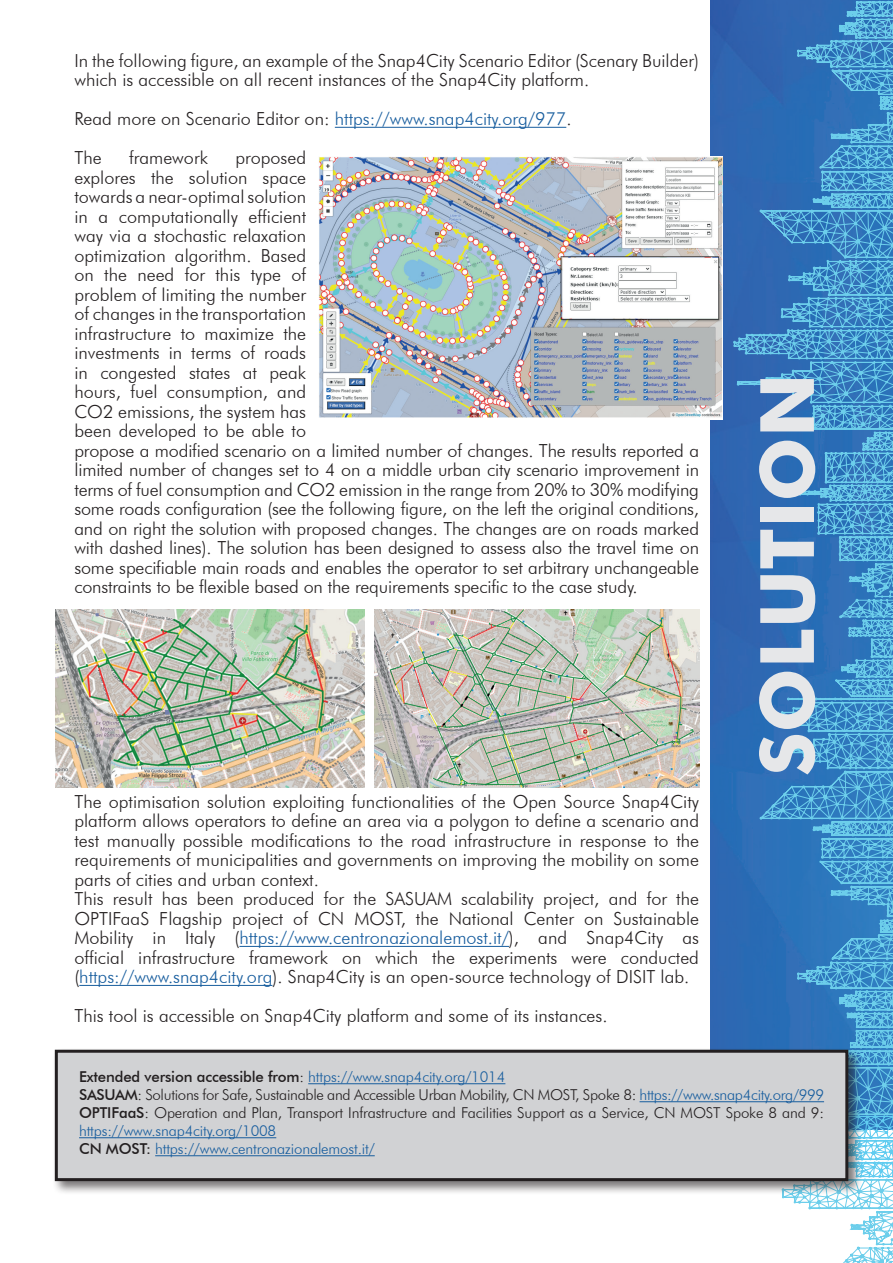
<style>
.page{position:relative;width:893px;height:1263px;background:#fff}
.page>*{position:absolute;margin:0;border:0;box-sizing:border-box;transform-origin:0 0}
.t1{font:700 75px "Futura BT";color:#e6e7e9}
.t2{font:300 18px/19.5px "Futura BT";color:#231f20}
.t3{font:300 18px "Futura BT";color:#175d9e}
.t4{font:300 15px/18px "Futura BT";letter-spacing:-.01em;color:#231f20}
.t5{font:300 15px "Futura BT";letter-spacing:-.01em;color:#175d9e}
.s1{color:#231f20}
.s2{color:#175d9e}
.s3{font-weight:500;color:#231f20}
.s4{font-weight:500}
</style>
<div class="page">
<img style="left:710px;top:0;width:23px;height:1047px">
<svg style="left:733px;top:0;width:160px;height:1263px;background:#4488c4"></svg>
<div style="left:53px;top:1047px;width:810px;height:148px;background:#231f20;opacity:.6"></div>
<div style="left:56px;top:1051px;width:791px;height:128px;background:#d1d2d4"></div>
<hr style="left:308px;top:1083px;width:197px;height:1px;background:#175d9e">
<hr style="left:640px;top:1101px;width:184px;height:1px;background:#175d9e">
<hr style="left:79px;top:1137px;width:197px;height:1px;background:#175d9e">
<hr style="left:155px;top:1155px;width:220px;height:1px;background:#175d9e">
<div style="left:55px;top:1050px;width:793px;height:131px;border:3px solid #231f20"></div>
<hr style="left:335px;top:127px;width:231px;height:1px;background:#175d9e">
<hr style="left:239px;top:946px;width:270px;height:1px;background:#175d9e">
<hr style="left:79px;top:985px;width:193px;height:1px;background:#175d9e">
<img style="left:56px;top:609px;width:308px;height:178px">
<img style="left:374px;top:609px;width:325px;height:178px">
<img style="left:319px;top:156px;width:404px;height:263px">
<p class="t2" style="left:74px;top:51px;width:626px">In the following figure, an example of the Snap4City Scenario Editor (Scenary Builder) which is accessible on all recent instances of the Snap4City platform.</p>
<p class="t3" style="left:74px;top:108px;width:499px"><span class="s1">Read more on Scenario Editor on:</span> https://www.snap4city.org/977<span class="s1">.</span></p>
<p class="t2" style="left:74px;top:148px;width:29px">The</p>
<p class="t2" style="left:129px;top:148px;width:80px">framework</p>
<p class="t2" style="left:74px;top:148px;width:626px;text-indent:161px">proposed<br>explores the solution space<br>towards a near-optimal solution<br>in a computationally efficient<br>way via a stochastic relaxation<br>optimization algorithm. Based<br>on the need for this type of<br>problem of limiting the number<br>of changes in the transportation<br>infrastructure to maximize the<br>investments in terms of roads<br>in congested states at peak<br>hours, fuel consumption, and<br>CO2 emissions, the system has<br>been developed to be able to<br>propose a modified scenario on a limited number of changes. The results reported a limited number of changes set to 4 on a middle urban city scenario improvement in terms of fuel consumption and CO2 emission in the range from 20% to 30% modifying some roads configuration (see the following figure, on the left the original conditions, and on right the solution with proposed changes. The changes are on roads marked with dashed lines). The solution has been designed to assess also the travel time on some specifiable main roads and enables the operator to set arbitrary unchangeable constraints to be flexible based on the requirements specific to the case study.</p>
<p class="t2" style="left:74px;top:792px;width:626px;text-align:justify">The optimisation solution exploiting functionalities of the Open Source Snap4City platform allows operators to define an area via a polygon to define a scenario and test manually possible modifications to the road infrastructure in response to the requirements of municipalities and governments on improving the mobility on some parts of cities and urban context.</p>
<p class="t2" style="left:74px;top:889px;width:626px;text-align:justify">This result has been produced for the SASUAM scalability project, and for the OPTIFaaS Flagship project of CN MOST, the National Center on Sustainable Mobility in Italy (<span class="s2">https://www.centronazionalemost.it/</span>), and Snap4City as official infrastructure framework on which the experiments were conducted (<span class="s2">https://www.snap4city.org</span>). Snap4City is an open-source technology of DISIT lab.</p>
<p class="t2" style="left:74px;top:1006px;width:535px">This tool is accessible on Snap4City platform and some of its instances.</p>
<p class="t1" style="left:742px;top:776px;width:404px;rotate:-90deg">SOLUTION</p>
<p class="t5" style="left:79px;top:1068px;width:428px"><span class="s3">Extended version accessible from</span><span class="s1">:</span> https://www.snap4city.org/1014</p>
<p class="t4" style="left:79px;top:1086px;width:746px"><span class="s4">SASUAM</span>: Solutions for Safe, Sustainable and Accessible Urban Mobility, CN MOST, Spoke 8: <span class="s2">https://www.snap4city.org/999</span></p>
<p class="t4" style="left:79px;top:1104px;width:746px"><span class="s4">OPTIFaaS</span>: Operation and Plan, Transport Infrastructure and Facilities Support as a Service, CN MOST Spoke 8 and 9: <span class="s2">https://www.snap4city.org/1008</span></p>
<p class="t5" style="left:79px;top:1140px;width:297px"><span class="s3">CN MOST:</span> https://www.centronazionalemost.it/</p>
</div>
